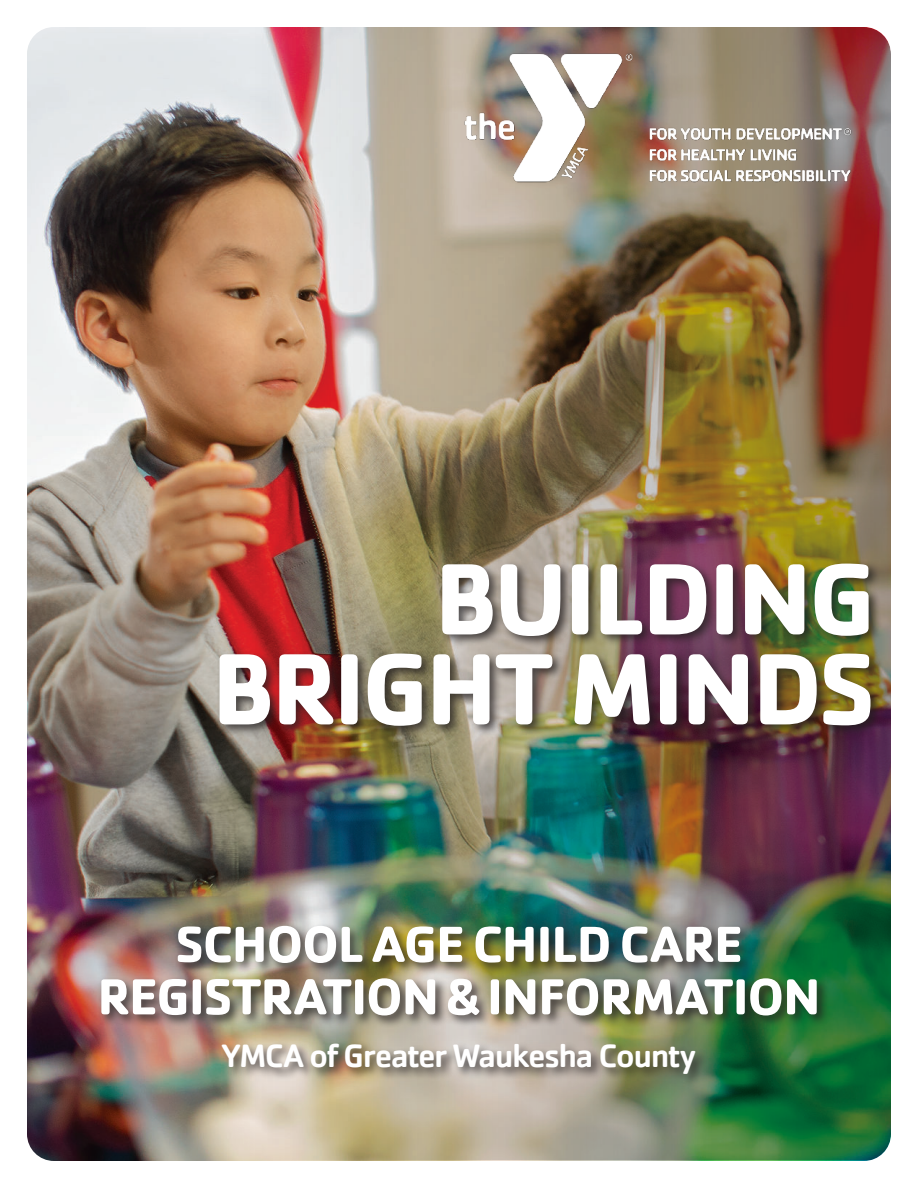
<style>
.page{position:relative;width:918px;height:1188px;background:#fff}
.page>*{position:absolute;margin:0;border:0;box-sizing:border-box;transform-origin:0 0}
.t1{font:700 105px/90px "Cachet Pro";letter-spacing:-.03em;color:#fff;text-align:right}
.t2{font:700 52.5px/52.5px "Cachet Pro";letter-spacing:-.02em;color:#fff;text-align:center}
.t3{font:500 33.6px "Cachet Pro";letter-spacing:-.025em;color:#fff}
</style>
<div class="page">
<img style="left:28px;top:28px;width:862px;height:1132px">
<div style="left:216px;top:560px;width:668px;height:178px;background:#231f20;opacity:.75"></div>
<div style="left:98px;top:923px;width:731px;height:163px;background:#231f20;opacity:.75"></div>
<img style="left:437px;top:27px;width:441px;height:182px">
<h1 class="t1" style="left:212px;top:559px;width:665px">BUILDING<br>BRIGHT MINDS</h1>
<p class="t2" style="left:98px;top:920px;width:725px">SCHOOL AGE CHILD CARE<br>REGISTRATION &amp; INFORMATION</p>
<p class="t3" style="left:222px;top:1040px;width:475px">YMCA of Greater Waukesha County</p>
</div>
